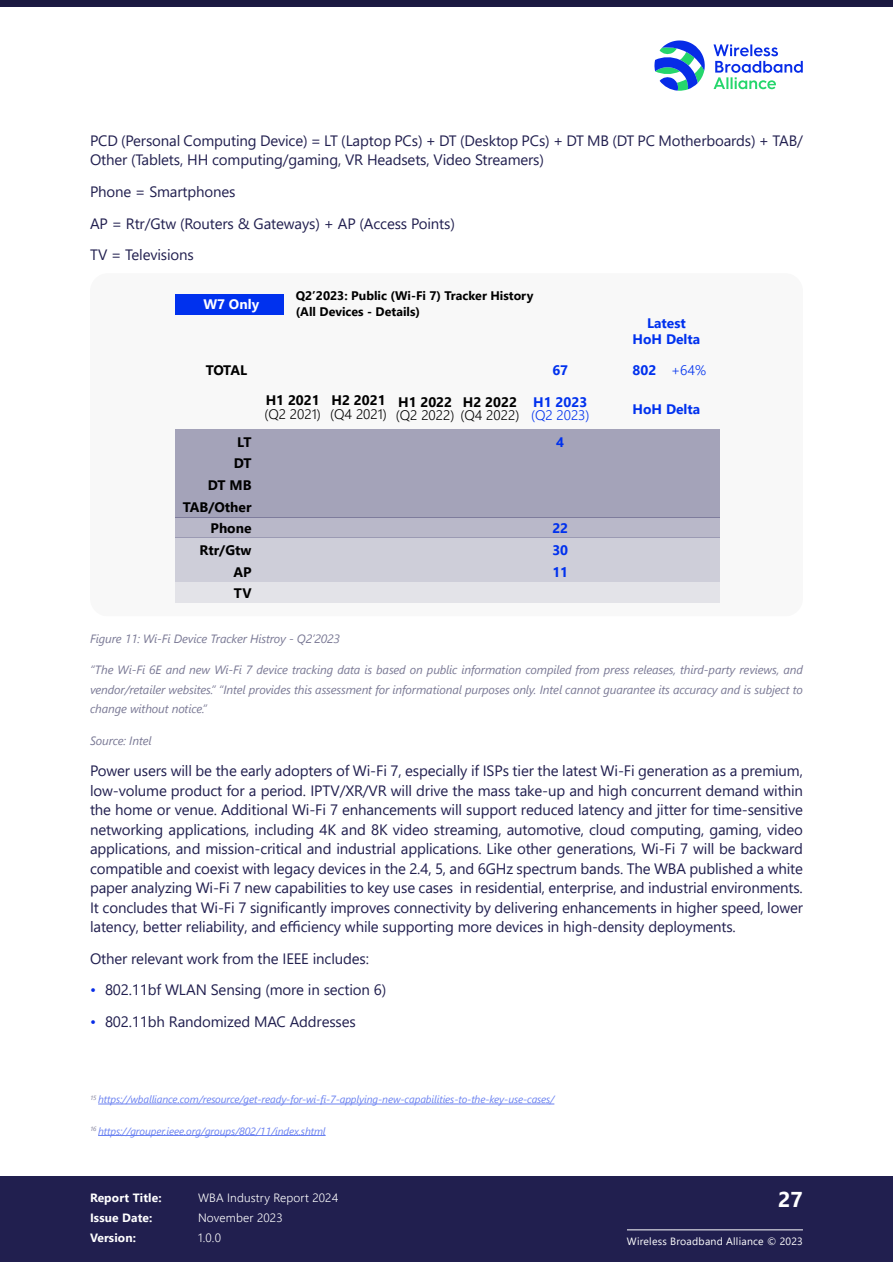
<style>
.page{position:relative;width:893px;height:1262px;background:#fff}
.page>*{position:absolute;margin:0;border:0;box-sizing:border-box;transform-origin:0 0}
.t1{font:700 21.45px "Segoe UI";color:#fff}
.t2{font:15px/19.5px "Segoe UI";letter-spacing:-.01em;color:#211f4f}
.t3{font:700 13.8px/21.6px "Segoe UI";color:#000;text-align:right}
.t4{font:700 13.8px/21.6px "Segoe UI";color:#0031ee;text-align:justify}
.t5{font:300 13.8px "Segoe UI";color:#000}
.t6{font:300 13.8px "Segoe UI";color:#0031ee}
.t7{font:700 13.8px "Segoe UI";color:#fff}
.t8{font:700 12.45px/15.1px "Segoe UI";color:#000}
.t9{font:italic 12px/19.5px "Segoe UI";letter-spacing:-.01em;color:#7a7995;text-align:justify}
.t10{font:300 12px "Segoe UI";letter-spacing:.01em;color:#fff}
.t11{font:700 12px "Segoe UI";letter-spacing:.01em;color:#fff}
.t12{font:italic 10.5px "Segoe UI";letter-spacing:-.01em;color:#6a81f1}
.t13{font:10.5px "Segoe UI";letter-spacing:.02em;color:#fff}
.s1{font-weight:700}
.s2{color:#072ce7}
</style>
<div class="page">
<div style="left:0;top:1175px;width:892px;height:87px;background:#211f4f"></div>
<svg style="left:713px;top:44px;width:89px;height:45px"></svg>
<svg style="left:654px;top:40px;width:50px;height:51px"></svg>
<div style="left:0;top:0;width:892px;height:7px;background:#1b1941"></div>
<hr style="left:627px;top:1229px;width:176px;height:1px;background:#fff">
<hr style="left:98px;top:1103px;width:456px;height:1px;background:#6a81f1">
<hr style="left:98px;top:1135px;width:227px;height:1px;background:#6a81f1">
<div style="left:175px;top:294px;width:109px;height:20px;background:#0031ee"></div>
<div style="left:175px;top:429px;width:544px;height:88px;background:#a4a3b9"></div>
<div style="left:175px;top:517px;width:544px;height:21px;background:#b9b8c9"></div>
<div style="left:175px;top:582px;width:544px;height:20px;background:#e3e3e8"></div>
<div style="left:175px;top:538px;width:544px;height:44px;background:#ceced9"></div>
<p class="t2" style="left:90px;top:130px;width:714px">PCD (Personal Computing Device) = LT (Laptop PCs) + DT (Desktop PCs) + DT MB (DT PC Motherboards) + TAB/<br>Other (Tablets, HH computing/gaming, VR Headsets, Video Streamers)</p>
<p class="t2" style="left:90px;top:175px;width:366px;line-height:31.5px">Phone = Smartphones<br>AP = Rtr/Gtw (Routers &amp; Gateways) + AP (Access Points)<br>TV = Televisions</p>
<p class="t7" style="left:203px;top:291px;width:57px">W7 Only</p>
<p class="t3" style="left:206px;top:358px;width:43px">TOTAL</p>
<p class="t8" style="left:296px;top:287px;width:239px">Q2’2023: Public (Wi-Fi 7) Tracker History (All Devices - Details)</p>
<p class="t4" style="left:632px;top:313px;width:69px;line-height:16.5px;text-align:center">Latest<br>HoH Delta</p>
<p class="t4" style="left:552px;top:358px;width:17px">67</p>
<p class="t6" style="left:632px;top:357px;width:75px"><span class="s1">802</span> +64%</p>
<p class="t3" style="left:266px;top:388px;width:55px">H1 2021</p>
<p class="t5" style="left:264px;top:401px;width:58px">(Q2 2021)</p>
<p class="t3" style="left:331px;top:388px;width:55px">H2 2021</p>
<p class="t5" style="left:330px;top:401px;width:58px">(Q4 2021)</p>
<p class="t3" style="left:398px;top:390px;width:55px">H1 2022</p>
<p class="t5" style="left:396px;top:402px;width:125px">(Q2 2022) (Q4 2022)</p>
<p class="t3" style="left:463px;top:390px;width:55px">H2 2022</p>
<p class="t4" style="left:533px;top:390px;width:55px">H1 2023</p>
<p class="t6" style="left:531px;top:402px;width:60px">(Q2 2023)</p>
<p class="t3" style="left:237px;top:430px;width:16px">LT</p>
<p class="t4" style="left:556px;top:430px;width:9px">4</p>
<p class="t3" style="left:234px;top:451px;width:19px">DT</p>
<p class="t3" style="left:183px;top:473px;width:70px">DT MB<br>TAB/Other<br>Phone<br>Rtr/Gtw<br>AP<br>TV</p>
<p class="t4" style="left:552px;top:516px;width:17px">22<br>30<br>11</p>
<p class="t4" style="left:632px;top:397px;width:69px">HoH Delta</p>
<p class="t9" style="left:90px;top:626px;width:251px">Figure 11: Wi-Fi Device Tracker Histroy - Q2’2023</p>
<p class="t9" style="left:90px;top:658px;width:714px">“The Wi-Fi 6E and new Wi-Fi 7 device tracking data is based on public information compiled from press releases, third-party reviews, and vendor/retailer websites.” “Intel provides this assessment for informational purposes only. Intel cannot guarantee its accuracy and is subject to change without notice.”</p>
<p class="t9" style="left:90px;top:728px;width:63px">Source: Intel</p>
<p class="t2" style="left:90px;top:760px;width:714px;text-align:justify">Power users will be the early adopters of Wi-Fi 7, especially if ISPs tier the latest Wi-Fi generation as a premium, low-volume product for a period. IPTV/XR/VR will drive the mass take-up and high concurrent demand within the home or venue. Additional Wi-Fi 7 enhancements will support reduced latency and jitter for time-sensitive networking applications, including 4K and 8K video streaming, automotive, cloud computing, gaming, video applications, and mission-critical and industrial applications. Like other generations, Wi-Fi 7 will be backward compatible and coexist with legacy devices in the 2.4, 5, and 6GHz spectrum bands. The WBA published a white paper analyzing Wi-Fi 7 new capabilities to key use cases in residential, enterprise, and industrial environments.<br>It concludes that Wi-Fi 7 significantly improves connectivity by delivering enhancements in higher speed, lower latency, better reliability, and efficiency while supporting more devices in high-density deployments.</p>
<p class="t2" style="left:90px;top:947px;width:280px">Other relevant work from the IEEE includes:</p>
<p class="t2" style="left:90px;top:979px;width:298px"><span class="s2">•</span> 802.11bf WLAN Sensing (more in section 6)</p>
<p class="t2" style="left:90px;top:1010px;width:267px"><span class="s2">•</span> 802.11bh Randomized MAC Addresses</p>
<p class="t12" style="left:90px;top:1089px;width:466px"><sup>15</sup> https://wballiance.com/resource/get-ready-for-wi-fi-7-applying-new-capabilities-to-the-key-use-cases/</p>
<p class="t12" style="left:90px;top:1121px;width:237px"><sup>16</sup> https://grouper.ieee.org/groups/802/11/index.shtml</p>
<h1 class="t1" style="left:778px;top:1179px;width:26px">27</h1>
<p class="t11" style="left:90px;top:1186px;width:73px">Report Title:</p>
<p class="t10" style="left:198px;top:1186px;width:142px">WBA Industry Report 2024</p>
<p class="t11" style="left:90px;top:1206px;width:64px">Issue Date:</p>
<p class="t10" style="left:198px;top:1206px;width:86px">November 2023</p>
<p class="t11" style="left:90px;top:1226px;width:47px">Version:</p>
<p class="t10" style="left:198px;top:1226px;width:24px">1.0.0</p>
<p class="t13" style="left:627px;top:1231px;width:177px">Wireless Broadband Alliance © 2023</p>
</div>
